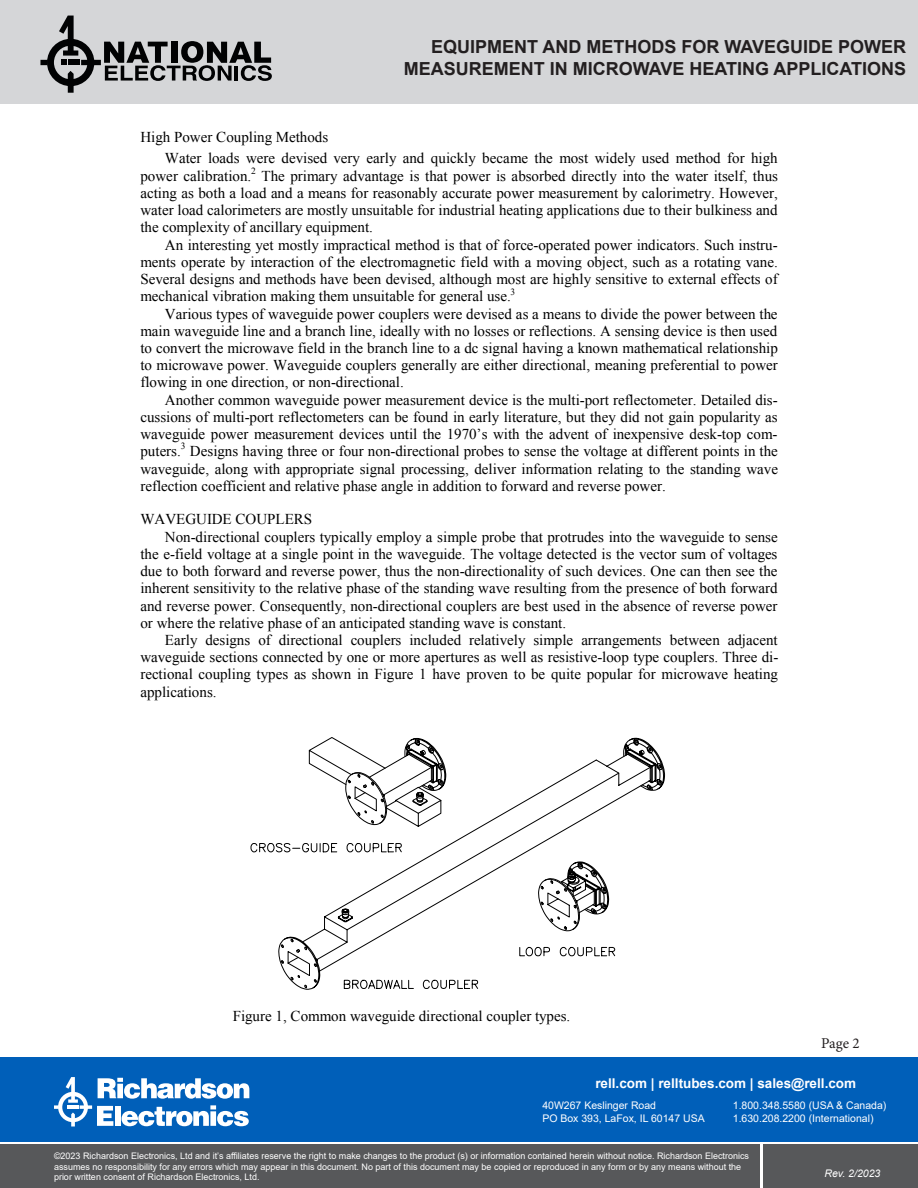
<style>
.page{position:relative;width:918px;height:1188px;background:#fff}
.page>*{position:absolute;margin:0;border:0;box-sizing:border-box;transform-origin:0 0}
.t1{font:700 18px/22.5px "Arial";color:#231f20;text-align:right}
.t2{font:15px/17.2px "Times New Roman";color:#000}
.t3{font:15px "Minion Pro";color:#231f20}
.t4{font:700 13.5px "Arial";color:#fff}
.t5{font:10.5px "Arial";color:#fff}
.t6{font:italic 10.5px "Arial";color:#fff}
.t7{font:9.45px "Times New Roman";color:#000}
.t8{font:9px/10.5px "Arial";color:#fff}
</style>
<div class="page">
<div style="left:0;top:1057px;width:918px;height:85px;background:#005fb9"></div>
<div style="left:0;top:1145px;width:759px;height:43px;background:#57585a"></div>
<div style="left:764px;top:1145px;width:154px;height:43px;background:#57585a"></div>
<svg style="left:54px;top:1077px;width:195px;height:49px"></svg>
<div style="left:0;top:0;width:918px;height:104px;background:#d5d6d8"></div>
<svg style="left:40px;top:16px;width:232px;height:77px"></svg>
<svg style="left:251px;top:737px;width:414px;height:253px"></svg>
<p class="t1" style="left:404px;top:35px;width:504px">EQUIPMENT AND METHODS FOR WAVEGUIDE POWER<br>MEASUREMENT IN MICROWAVE HEATING APPLICATIONS</p>
<p class="t2" style="left:165px;top:126px;width:614px;line-height:21.3px;text-indent:-25px">High Power Coupling Methods<br>Water loads were devised very early and quickly became the most widely used method for high</p>
<p class="t2" style="left:140px;top:167px;width:113px">power calibration.</p>
<p class="t7" style="left:251px;top:164px;width:6px">2</p>
<p class="t2" style="left:261px;top:167px;width:518px">The primary advantage is that power is absorbed directly into the water itself, thus</p>
<p class="t2" style="left:140px;top:184px;width:639px">acting as both a load and a means for reasonably accurate power measurement by calorimetry. However,</p>
<p class="t2" style="left:140px;top:201px;width:639px">water load calorimeters are mostly unsuitable for industrial heating applications due to their bulkiness and</p>
<p class="t2" style="left:140px;top:219px;width:234px">the complexity of ancillary equipment.</p>
<p class="t2" style="left:165px;top:236px;width:614px">An interesting yet mostly impractical method is that of force-operated power indicators. Such instru-</p>
<p class="t2" style="left:140px;top:253px;width:639px">ments operate by interaction of the electromagnetic field with a moving object, such as a rotating vane.</p>
<p class="t2" style="left:140px;top:270px;width:639px">Several designs and methods have been devised, although most are highly sensitive to external effects of</p>
<p class="t2" style="left:140px;top:287px;width:372px">mechanical vibration making them unsuitable for general use.</p>
<p class="t7" style="left:511px;top:285px;width:6px">3</p>
<p class="t2" style="left:165px;top:305px;width:614px">Various types of waveguide power couplers were devised as a means to divide the power between the</p>
<p class="t2" style="left:140px;top:322px;width:638px">main waveguide line and a branch line, ideally with no losses or reflections. A sensing device is then used</p>
<p class="t2" style="left:140px;top:339px;width:639px">to convert the microwave field in the branch line to a dc signal having a known mathematical relationship</p>
<p class="t2" style="left:140px;top:356px;width:639px">to microwave power. Waveguide couplers generally are either directional, meaning preferential to power</p>
<p class="t2" style="left:140px;top:374px;width:265px">flowing in one direction, or non-directional.</p>
<p class="t2" style="left:165px;top:391px;width:614px">Another common waveguide power measurement device is the multi-port reflectometer. Detailed dis-</p>
<p class="t2" style="left:140px;top:408px;width:639px">cussions of multi-port reflectometers can be found in early literature, but they did not gain popularity as</p>
<p class="t2" style="left:140px;top:425px;width:639px">waveguide power measurement devices until the 1970’s with the advent of inexpensive desk-top com-</p>
<p class="t2" style="left:140px;top:442px;width:42px">puters.</p>
<p class="t7" style="left:181px;top:440px;width:6px">3</p>
<p class="t2" style="left:140px;top:442px;width:639px;text-align:justify;text-indent:50px">Designs having three or four non-directional probes to sense the voltage at different points in the waveguide, along with appropriate signal processing, deliver information relating to the standing wave reflection coefficient and relative phase angle in addition to forward and reverse power.</p>
<p class="t2" style="left:140px;top:511px;width:173px">WAVEGUIDE COUPLERS</p>
<p class="t2" style="left:165px;top:528px;width:614px">Non-directional couplers typically employ a simple probe that protrudes into the waveguide to sense</p>
<p class="t2" style="left:140px;top:545px;width:639px">the e-field voltage at a single point in the waveguide. The voltage detected is the vector sum of voltages</p>
<p class="t2" style="left:140px;top:562px;width:639px">due to both forward and reverse power, thus the non-directionality of such devices. One can then see the</p>
<p class="t2" style="left:140px;top:579px;width:639px">inherent sensitivity to the relative phase of the standing wave resulting from the presence of both forward</p>
<p class="t2" style="left:140px;top:597px;width:639px">and reverse power. Consequently, non-directional couplers are best used in the absence of reverse power</p>
<p class="t2" style="left:140px;top:614px;width:427px">or where the relative phase of an anticipated standing wave is constant.</p>
<p class="t2" style="left:165px;top:631px;width:614px">Early designs of directional couplers included relatively simple arrangements between adjacent</p>
<p class="t2" style="left:140px;top:648px;width:640px">waveguide sections connected by one or more apertures as well as resistive-loop type couplers. Three di-</p>
<p class="t2" style="left:140px;top:665px;width:639px">rectional coupling types as shown in Figure 1 have proven to be quite popular for microwave heating</p>
<p class="t2" style="left:140px;top:683px;width:78px">applications.</p>
<p class="t2" style="left:233px;top:1008px;width:339px">Figure 1, Common waveguide directional coupler types.</p>
<p class="t3" style="left:821px;top:1033px;width:40px">Page 2</p>
<p class="t4" style="left:595px;top:1074px;width:262px">rell.com | relltubes.com | sales@rell.com</p>
<p class="t5" style="left:542px;top:1099px;width:115px">40W267 Keslinger Road</p>
<p class="t5" style="left:733px;top:1099px;width:155px">1.800.348.5580 (USA &amp; Canada)</p>
<p class="t5" style="left:542px;top:1111px;width:164px">PO Box 393, LaFox, IL 60147 USA</p>
<p class="t5" style="left:733px;top:1111px;width:142px">1.630.208.2200 (International)</p>
<p class="t8" style="left:54px;top:1151px;width:697px">©2023 Richardson Electronics, Ltd and it’s affiliates reserve the right to make changes to the product (s) or information contained herein without notice. Richardson Electronics assumes no responsibility for any errors which may appear in this document. No part of this document may be copied or reproduced in any form or by any means without the prior written consent of Richardson Electronics, Ltd.</p>
<p class="t6" style="left:825px;top:1167px;width:57px">Rev. 2/2023</p>
</div>
